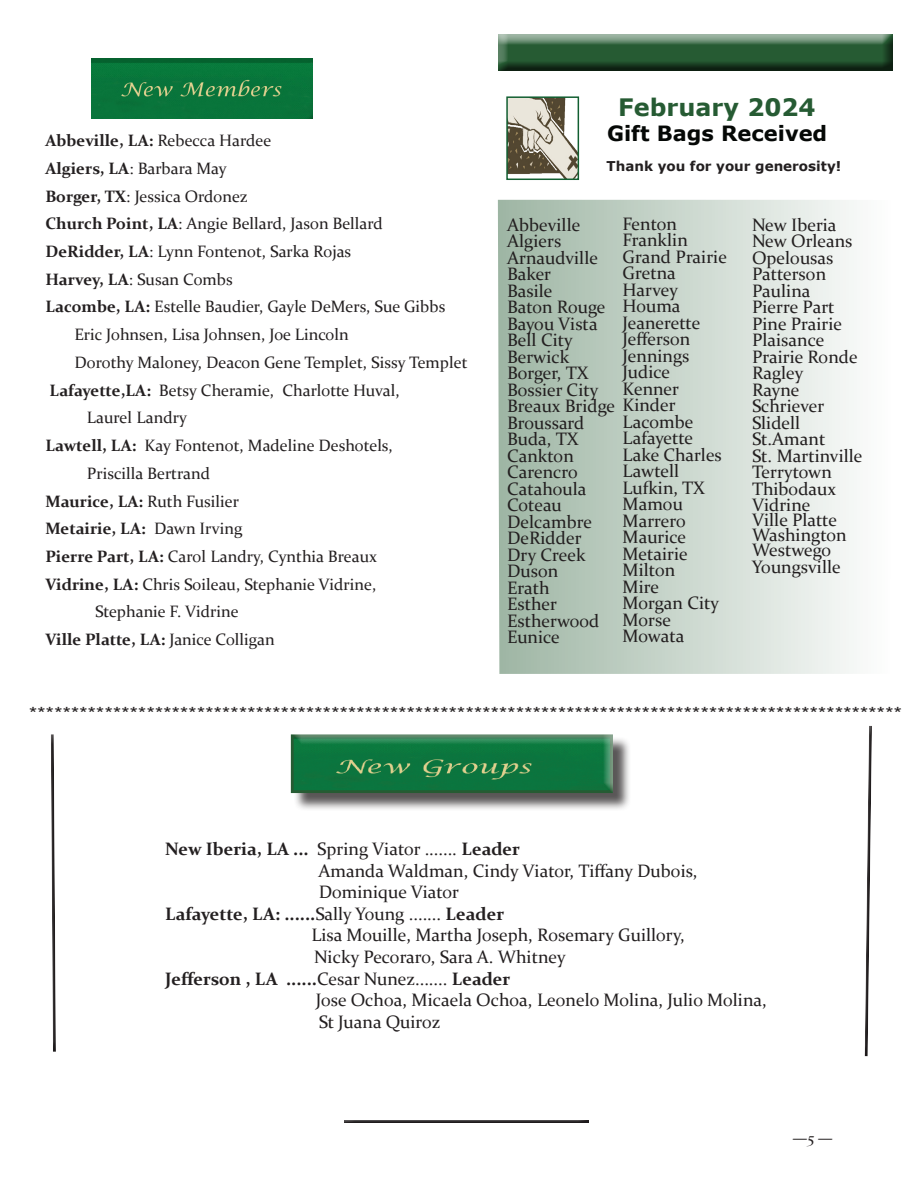
<style>
.page{position:relative;width:918px;height:1188px;background:#fff}
.page>*{position:absolute;margin:0;border:0;box-sizing:border-box;transform-origin:0 0}
.t1{font:700 24px "Verdana";color:#265b33}
.t2{font:700 21px "Verdana";color:#050806}
.t3{font:18px "Constantia";color:#231f20}
.t4{font:700 18px "Constantia";color:#231f20}
.t5{font:16.5px "Constantia";color:#231f20}
.t6{font:16.5px "Microsoft Sans Serif";color:#231f20;scale:1.25 1}
.t7{font:700 16.5px "Constantia";color:#231f20}
.t8{font:italic 15px "Constantia";color:#231f20}
.t9{font:700 13.5px "Verdana";color:#231f20}
.s1{font-weight:400}
.s2{font-weight:700}
</style>
<div class="page">
<svg style="left:498px;top:200px;width:356px;height:474px;background:#c9d6cc"></svg>
<div style="left:497px;top:34px;width:396px;height:34px;background:#9fb6a5"></div>
<div style="left:497px;top:35px;width:396px;height:39px;background:#231f20;opacity:.75"></div>
<img style="left:509px;top:99px;width:67px;height:78px">
<div style="left:506px;top:96px;width:73px;height:84px;border:2px solid #125f31"></div>
<div style="left:92px;top:58px;width:221px;height:61px;background:#231f20;opacity:.75"></div>
<div style="left:50px;top:736px;width:8px;height:317px;background:#231f20;opacity:.75"></div>
<div style="left:863px;top:729px;width:10px;height:328px;background:#231f20;opacity:.75"></div>
<div style="left:344px;top:1118px;width:245px;height:5px;background:#231f20;opacity:.75"></div>
<div style="left:293px;top:736px;width:338px;height:76px;background:#231f20;opacity:.75"></div>
<div style="left:291px;top:732px;width:322px;height:62px;background:#fff;opacity:.75"></div>
<p class="t7" style="left:45px;top:129px;width:227px">Abbeville, LA: <span class="s1">Rebecca Hardee</span></p>
<p class="t5" style="left:45px;top:157px;width:183px"><span class="s2">Algiers, LA</span>: Barbara May</p>
<p class="t5" style="left:45px;top:185px;width:204px"><span class="s2">Borger, TX</span>: Jessica Ordonez</p>
<p class="t5" style="left:45px;top:212px;width:339px"><span class="s2">Church Point, LA</span>: Angie Bellard, Jason Bellard</p>
<p class="t5" style="left:45px;top:240px;width:307px"><span class="s2">DeRidder, LA</span>: Lynn Fontenot, Sarka Rojas</p>
<p class="t5" style="left:45px;top:268px;width:189px"><span class="s2">Harvey, LA</span>: Susan Combs</p>
<p class="t5" style="left:45px;top:296px;width:402px"><span class="s2">Lacombe, LA:</span> Estelle Baudier, Gayle DeMers, Sue Gibbs</p>
<p class="t5" style="left:74px;top:323px;width:276px">Eric Johnsen, Lisa Johnsen, Joe Lincoln</p>
<p class="t5" style="left:74px;top:351px;width:395px">Dorothy Maloney, Deacon Gene Templet, Sissy Templet</p>
<p class="t5" style="left:50px;top:379px;width:352px"><span class="s2">Lafayette,LA:</span> Betsy Cheramie, Charlotte Huval,</p>
<p class="t5" style="left:87px;top:407px;width:102px">Laurel Landry</p>
<p class="t5" style="left:45px;top:434px;width:349px"><span class="s2">Lawtell, LA:</span> Kay Fontenot, Madeline Deshotels,</p>
<p class="t5" style="left:87px;top:462px;width:125px">Priscilla Bertrand</p>
<p class="t5" style="left:45px;top:490px;width:195px"><span class="s2">Maurice, LA:</span> Ruth Fusilier</p>
<p class="t7" style="left:45px;top:517px;width:199px">Metairie, LA: <span class="s1">Dawn Irving</span></p>
<p class="t5" style="left:45px;top:545px;width:333px"><span class="s2">Pierre Part, LA:</span> Carol Landry, Cynthia Breaux</p>
<p class="t5" style="left:45px;top:573px;width:332px"><span class="s2">Vidrine, LA:</span> Chris Soileau, Stephanie Vidrine,</p>
<p class="t5" style="left:95px;top:601px;width:145px">Stephanie F. Vidrine</p>
<p class="t7" style="left:45px;top:628px;width:231px">Ville Platte, LA: <span class="s1">Janice Colligan</span></p>
<p class="t1" style="left:618px;top:90px;width:199px">February 2024</p>
<p class="t2" style="left:607px;top:118px;width:222px">Gift Bags Received</p>
<p class="t9" style="left:607px;top:157px;width:236px">Thank you for your generosity!</p>
<p class="t3" style="left:623px;top:211px;width:56px">Fenton</p>
<p class="t3" style="left:623px;top:228px;width:67px">Franklin</p>
<p class="t3" style="left:623px;top:244px;width:106px">Grand Prairie</p>
<p class="t3" style="left:623px;top:261px;width:55px">Gretna</p>
<p class="t3" style="left:623px;top:277px;width:57px">Harvey</p>
<p class="t3" style="left:623px;top:294px;width:60px">Houma</p>
<p class="t3" style="left:623px;top:310px;width:79px">Jeanerette</p>
<p class="t3" style="left:623px;top:327px;width:69px">Jefferson</p>
<p class="t3" style="left:623px;top:343px;width:68px">Jennings</p>
<p class="t3" style="left:623px;top:360px;width:49px">Judice</p>
<p class="t3" style="left:623px;top:376px;width:58px">Kenner</p>
<p class="t3" style="left:623px;top:409px;width:72px">Lacombe</p>
<p class="t3" style="left:623px;top:426px;width:72px">Lafayette</p>
<p class="t3" style="left:623px;top:442px;width:101px">Lake Charles</p>
<p class="t3" style="left:623px;top:459px;width:58px">Lawtell</p>
<p class="t3" style="left:623px;top:475px;width:84px">Lufkin, TX</p>
<p class="t3" style="left:623px;top:492px;width:62px">Mamou</p>
<p class="t3" style="left:623px;top:508px;width:65px">Marrero</p>
<p class="t3" style="left:623px;top:525px;width:65px">Maurice</p>
<p class="t3" style="left:623px;top:541px;width:67px">Metairie</p>
<p class="t3" style="left:623px;top:558px;width:54px">Milton</p>
<p class="t3" style="left:623px;top:574px;width:38px">Mire</p>
<p class="t3" style="left:623px;top:591px;width:98px">Morgan City</p>
<p class="t3" style="left:623px;top:607px;width:50px">Morse</p>
<p class="t3" style="left:623px;top:624px;width:63px">Mowata</p>
<p class="t3" style="left:507px;top:212px;width:75px">Abbeville</p>
<p class="t3" style="left:507px;top:229px;width:56px">Algiers</p>
<p class="t3" style="left:507px;top:245px;width:92px">Arnaudville</p>
<p class="t3" style="left:507px;top:262px;width:46px">Baker</p>
<p class="t3" style="left:507px;top:278px;width:47px">Basile</p>
<p class="t3" style="left:507px;top:295px;width:100px">Baton Rouge</p>
<p class="t3" style="left:507px;top:311px;width:92px">Bayou Vista</p>
<p class="t3" style="left:507px;top:328px;width:67px">Bell City</p>
<p class="t3" style="left:507px;top:344px;width:64px">Berwick</p>
<p class="t3" style="left:507px;top:361px;width:83px">Borger, TX</p>
<p class="t3" style="left:507px;top:377px;width:93px">Bossier City</p>
<p class="t3" style="left:507px;top:394px;width:170px">Breaux Bridge Kinder</p>
<p class="t3" style="left:507px;top:410px;width:79px">Broussard</p>
<p class="t3" style="left:507px;top:427px;width:73px">Buda, TX</p>
<p class="t3" style="left:507px;top:443px;width:68px">Cankton</p>
<p class="t3" style="left:507px;top:460px;width:72px">Carencro</p>
<p class="t3" style="left:507px;top:476px;width:81px">Catahoula</p>
<p class="t3" style="left:507px;top:493px;width:56px">Coteau</p>
<p class="t3" style="left:507px;top:509px;width:87px">Delcambre</p>
<p class="t3" style="left:507px;top:526px;width:76px">DeRidder</p>
<p class="t3" style="left:507px;top:542px;width:80px">Dry Creek</p>
<p class="t3" style="left:507px;top:559px;width:53px">Duson</p>
<p class="t3" style="left:507px;top:575px;width:44px">Erath</p>
<p class="t3" style="left:507px;top:592px;width:52px">Esther</p>
<p class="t3" style="left:507px;top:608px;width:94px">Estherwood</p>
<p class="t3" style="left:507px;top:625px;width:54px">Eunice</p>
<p class="t3" style="left:752px;top:212px;width:86px">New Iberia</p>
<p class="t3" style="left:752px;top:229px;width:102px">New Orleans</p>
<p class="t3" style="left:752px;top:245px;width:83px">Opelousas</p>
<p class="t3" style="left:752px;top:262px;width:76px">Patterson</p>
<p class="t3" style="left:752px;top:278px;width:60px">Paulina</p>
<p class="t3" style="left:752px;top:295px;width:84px">Pierre Part</p>
<p class="t3" style="left:752px;top:311px;width:92px">Pine Prairie</p>
<p class="t3" style="left:752px;top:328px;width:74px">Plaisance</p>
<p class="t3" style="left:752px;top:344px;width:107px">Prairie Ronde</p>
<p class="t3" style="left:752px;top:361px;width:53px">Ragley</p>
<p class="t3" style="left:752px;top:377px;width:49px">Rayne</p>
<p class="t3" style="left:752px;top:394px;width:74px">Schriever</p>
<p class="t3" style="left:752px;top:410px;width:50px">Slidell</p>
<p class="t3" style="left:752px;top:427px;width:75px">St.Amant</p>
<p class="t3" style="left:752px;top:443px;width:112px">St. Martinville</p>
<p class="t3" style="left:752px;top:460px;width:81px">Terrytown</p>
<p class="t3" style="left:752px;top:476px;width:86px">Thibodaux</p>
<p class="t3" style="left:752px;top:493px;width:60px">Vidrine</p>
<p class="t3" style="left:752px;top:508px;width:86px">Ville Platte</p>
<p class="t3" style="left:752px;top:523px;width:96px">Washington</p>
<p class="t3" style="left:752px;top:538px;width:81px">Westwego</p>
<p class="t3" style="left:752px;top:554px;width:90px">Youngsville</p>
<p class="t6" style="left:29px;top:703px;width:700px">********************************************************************************************************</p>
<p class="t4" style="left:165px;top:836px;width:356px">New Iberia, LA ... <span class="s1">Spring Viator .......</span> Leader</p>
<p class="t3" style="left:318px;top:858px;width:381px">Amanda Waldman, Cindy Viator, Tiffany Dubois,</p>
<p class="t3" style="left:319px;top:880px;width:142px">Dominique Viator</p>
<p class="t4" style="left:165px;top:901px;width:341px">Lafayette, LA: ......<span class="s1">Sally Young .......</span> Leader</p>
<p class="t3" style="left:312px;top:923px;width:375px">Lisa Mouille, Martha Joseph, Rosemary Guillory,</p>
<p class="t3" style="left:314px;top:945px;width:253px">Nicky Pecoraro, Sara A. Whitney</p>
<p class="t4" style="left:165px;top:966px;width:347px">Jefferson , LA ......<span class="s1">Cesar Nunez.......</span> Leader</p>
<p class="t3" style="left:316px;top:988px;width:452px">Jose Ochoa, Micaela Ochoa, Leonelo Molina, Julio Molina,</p>
<p class="t3" style="left:319px;top:1009px;width:123px">St Juana Quiroz</p>
<p class="t8" style="left:792px;top:1127px;width:42px">—5 —</p>
</div>
